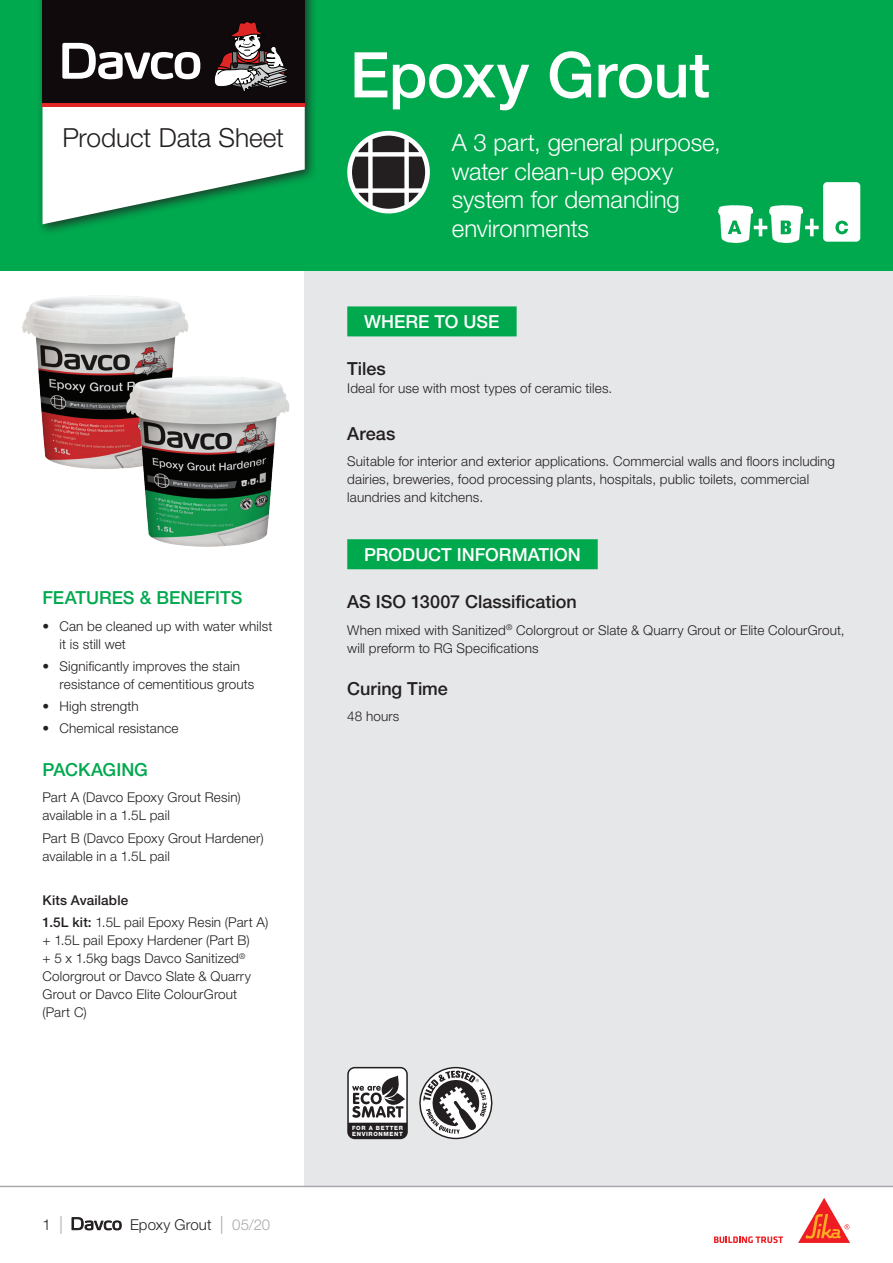
<style>
.page{position:relative;width:893px;height:1263px;background:#fff}
.page>*{position:absolute;margin:0;border:0;box-sizing:border-box;transform-origin:0 0}
.t1{font:500 63px "Helvetica Neue LT Std";letter-spacing:-.01em;color:#fff}
.t2{font:300 26.25px "Helvetica Neue LT Std";letter-spacing:-.005em;color:#231f20}
.t3{font:300 24px/28.5px "Helvetica Neue LT Std";letter-spacing:-.005em;color:#fff}
.t4{font:500 18px "Helvetica Neue LT Std";color:#231f20}
.t5{font:500 18px "Helvetica Neue LT Std";color:#fff}
.t6{font:500 18px "Helvetica Neue LT Std";color:#00a84e}
.t7{font:300 15px "Helvetica Neue LT Std";letter-spacing:.005em;color:#231f20}
.t8{font:300 13.5px/18px "Helvetica Neue LT Std";letter-spacing:.01em;color:#231f20}
.t9{font:800 5.85px/5.8px "Helvetica Neue";letter-spacing:.11em;color:#fff}
.s1{font-weight:500}
.s2{font-size:18px;color:#a8a9ad}
.s3{color:#a8a9ad}
</style>
<div class="page">
<div style="left:305px;top:271px;width:588px;height:915px;background:#e6e7e9"></div>
<div style="left:0;top:0;width:893px;height:271px;background:#00a84e"></div>
<div style="left:347px;top:131px;width:83px;height:82px;background:#fff;border-radius:50%"></div>
<svg style="left:352px;top:136px;width:73px;height:73px"></svg>
<div style="left:347px;top:306px;width:170px;height:30px;background:#00a84e"></div>
<div style="left:347px;top:539px;width:251px;height:30px;background:#00a84e"></div>
<div style="left:37px;top:0;width:280px;height:236px;background:#231f20;opacity:.75"></div>
<svg style="left:43px;top:106px;width:262px;height:118px"></svg>
<div style="left:43px;top:0;width:262px;height:103px;background:#110a0c"></div>
<svg style="left:214px;top:22px;width:74px;height:70px"></svg>
<svg style="left:62px;top:42px;width:139px;height:38px"></svg>
<hr style="left:43px;top:103px;width:262px;height:3px;background:#e12725">
<svg style="left:419px;top:1067px;width:73px;height:72px"></svg>
<div style="left:347px;top:1067px;width:61px;height:72px;background:#231f20;border-radius:7px"></div>
<svg style="left:349px;top:1068px;width:57px;height:55px"></svg>
<img style="left:22px;top:295px;width:167px;height:174px">
<img style="left:122px;top:375px;width:168px;height:172px">
<svg style="left:754px;top:219px;width:13px;height:17px"></svg>
<svg style="left:805px;top:219px;width:14px;height:17px"></svg>
<img style="left:769px;top:205px;width:34px;height:37px">
<svg style="left:781px;top:221px;width:10px;height:13px"></svg>
<img style="left:719px;top:205px;width:33px;height:37px">
<svg style="left:728px;top:220px;width:13px;height:14px"></svg>
<div style="left:823px;top:182px;width:37px;height:60px;background:#fff;border-radius:4px"></div>
<svg style="left:835px;top:221px;width:13px;height:13px"></svg>
<svg style="left:72px;top:1217px;width:50px;height:13px"></svg>
<hr style="left:0;top:1186px;width:893px;height:1px;background:#a8a9ad">
<svg style="left:714px;top:1236px;width:69px;height:7px"></svg>
<svg style="left:798px;top:1198px;width:52px;height:45px"></svg>
<h2 class="t2" style="left:62px;top:121px;width:223px">Product Data Sheet</h2>
<h3 class="t6" style="left:43px;top:587px;width:201px">FEATURES &amp; BENEFITS</h3>
<p class="t8" style="left:60px;top:617px;width:214px;text-indent:-17px">• Can be cleaned up with water whilst it is still wet</p>
<p class="t8" style="left:60px;top:657px;width:196px;text-indent:-17px">• Significantly improves the stain resistance of cementitious grouts</p>
<p class="t8" style="left:43px;top:697px;width:98px">• High strength</p>
<p class="t8" style="left:43px;top:719px;width:138px">• Chemical resistance</p>
<h3 class="t6" style="left:43px;top:759px;width:107px">PACKAGING</h3>
<p class="t8" style="left:43px;top:788px;width:200px">Part A (Davco Epoxy Grout Resin) available in a 1.5L pail</p>
<p class="t8" style="left:43px;top:828px;width:223px">Part B (Davco Epoxy Grout Hardener) available in a 1.5L pail</p>
<p class="t8" style="left:43px;top:889px;width:227px;line-height:22.2px"><span class="s1">Kits Available<br>1.5L kit:</span> 1.5L pail Epoxy Resin (Part A)</p>
<p class="t8" style="left:43px;top:931px;width:210px">+ 1.5L pail Epoxy Hardener (Part B) + 5 x 1.5kg bags Davco Sanitized<sup>®<br></sup>Colorgrout or Davco Slate &amp; Quarry<br>Grout or Davco Elite ColourGrout (Part C)</p>
<p class="t7" style="left:43px;top:1216px;width:22px">1 <span class="s2">|</span></p>
<p class="t7" style="left:130px;top:1216px;width:142px">Epoxy Grout <span class="s2">|</span> <span class="s3">05/20</span></p>
<h1 class="t1" style="left:350px;top:37px;width:362px">Epoxy Grout</h1>
<h3 class="t3" style="left:452px;top:128px;width:270px">A 3 part, general purpose, water clean-up epoxy system for demanding environments</h3>
<h3 class="t5" style="left:364px;top:311px;width:137px">WHERE TO USE</h3>
<h3 class="t4" style="left:347px;top:358px;width:40px">Tiles</h3>
<p class="t8" style="left:347px;top:379px;width:267px">Ideal for use with most types of ceramic tiles.</p>
<h3 class="t4" style="left:347px;top:423px;width:50px">Areas</h3>
<p class="t8" style="left:347px;top:452px;width:489px">Suitable for interior and exterior applications. Commercial walls and floors including dairies, breweries, food processing plants, hospitals, public toilets, commercial laundries and kitchens.</p>
<h3 class="t5" style="left:364px;top:543px;width:218px">PRODUCT INFORMATION</h3>
<h3 class="t4" style="left:347px;top:591px;width:231px">AS ISO 13007 Classification</h3>
<p class="t8" style="left:347px;top:620px;width:499px">When mixed with Sanitized<sup>®</sup> Colorgrout or Slate &amp; Quarry Grout or Elite ColourGrout, will preform to RG Specifications</p>
<h3 class="t4" style="left:347px;top:678px;width:102px">Curing Time</h3>
<p class="t8" style="left:347px;top:707px;width:54px">48 hours</p>
<p class="t9" style="left:352px;top:1125px;width:52px">FOR A BETTER<br>ENVIRONMENT</p>
</div>
